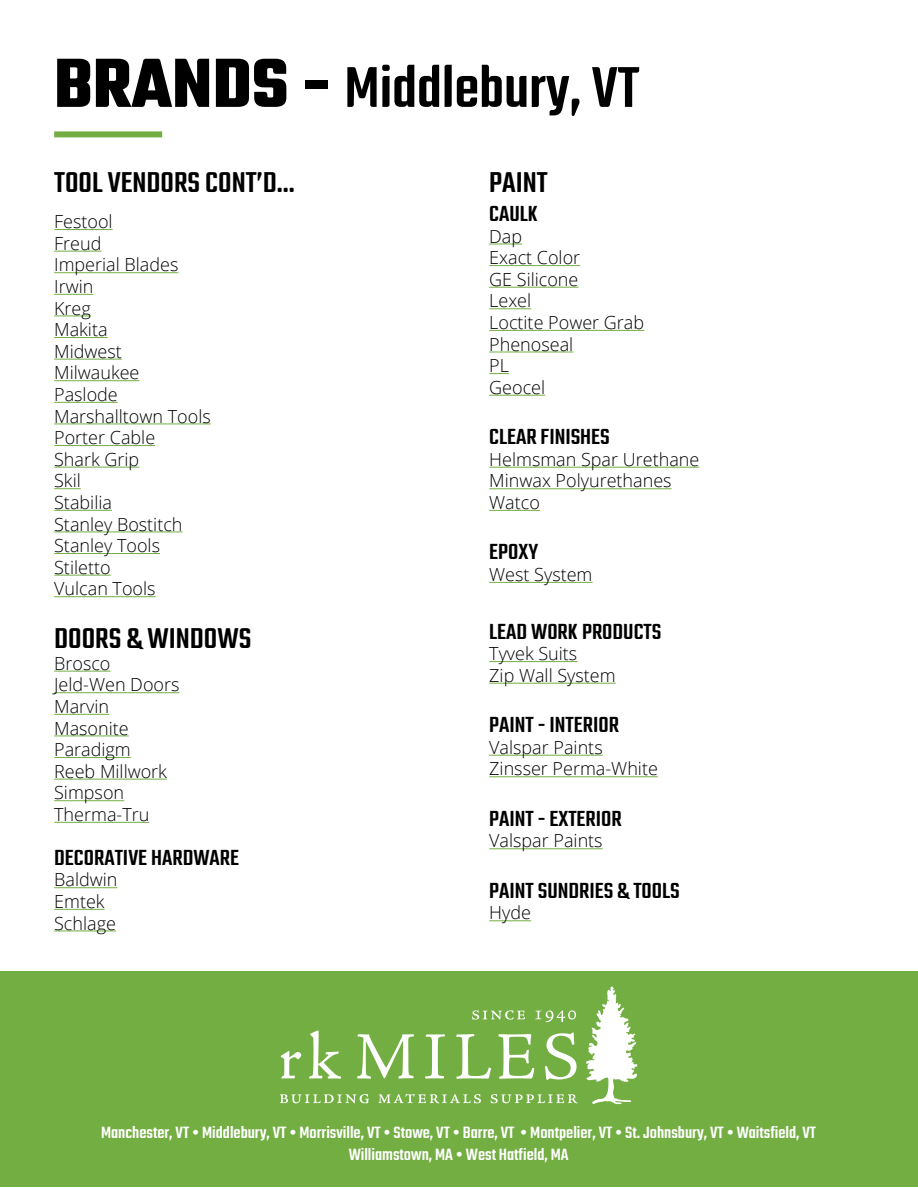
<style>
.page{position:relative;width:918px;height:1188px;background:#fff}
.page>*{position:absolute;margin:0;border:0;box-sizing:border-box;transform-origin:0 0}
.t1{font:500 63px "Industrial";color:#000}
.t2{font:500 31.5px "Industrial";color:#000}
.t3{font:500 24px "Industrial";color:#000}
.t4{font:300 18px/21.6px "Open Sans";color:#000}
.t5{font:500 18px/21.6px "Industrial";color:#fff;text-align:center}
.s1{font-weight:700;font-size:75px}
</style>
<div class="page">
<div style="left:0;top:971px;width:918px;height:216px;background:#73ae43"></div>
<div style="left:54px;top:131px;width:108px;height:6px;background:#73ae43"></div>
<svg style="left:280px;top:1094px;width:89px;height:9px"></svg>
<svg style="left:379px;top:1094px;width:102px;height:9px"></svg>
<svg style="left:491px;top:1094px;width:87px;height:9px"></svg>
<svg style="left:472px;top:1010px;width:53px;height:10px"></svg>
<svg style="left:535px;top:1010px;width:41px;height:12px"></svg>
<svg style="left:281px;top:1051px;width:20px;height:27px"></svg>
<svg style="left:309px;top:1030px;width:32px;height:49px"></svg>
<svg style="left:357px;top:1034px;width:57px;height:45px"></svg>
<svg style="left:425px;top:1034px;width:20px;height:45px"></svg>
<svg style="left:456px;top:1034px;width:35px;height:45px"></svg>
<svg style="left:499px;top:1034px;width:35px;height:45px"></svg>
<svg style="left:545px;top:1033px;width:32px;height:47px"></svg>
<svg style="left:586px;top:987px;width:51px;height:117px"></svg>
<hr style="left:54px;top:229px;width:59px;height:1px;background:#73ae43">
<hr style="left:54px;top:251px;width:47px;height:1px;background:#73ae43">
<hr style="left:54px;top:272px;width:124px;height:1px;background:#73ae43">
<hr style="left:54px;top:294px;width:39px;height:1px;background:#73ae43">
<hr style="left:54px;top:315px;width:37px;height:1px;background:#73ae43">
<hr style="left:54px;top:337px;width:54px;height:1px;background:#73ae43">
<hr style="left:54px;top:359px;width:68px;height:1px;background:#73ae43">
<hr style="left:54px;top:380px;width:85px;height:1px;background:#73ae43">
<hr style="left:54px;top:402px;width:64px;height:1px;background:#73ae43">
<hr style="left:54px;top:423px;width:157px;height:1px;background:#73ae43">
<hr style="left:54px;top:445px;width:101px;height:1px;background:#73ae43">
<hr style="left:54px;top:467px;width:85px;height:1px;background:#73ae43">
<svg style="left:54px;top:488px;width:27px;height:1px"></svg>
<hr style="left:54px;top:510px;width:58px;height:1px;background:#73ae43">
<hr style="left:54px;top:531px;width:129px;height:1px;background:#73ae43">
<hr style="left:54px;top:553px;width:106px;height:1px;background:#73ae43">
<hr style="left:54px;top:575px;width:57px;height:1px;background:#73ae43">
<hr style="left:54px;top:596px;width:102px;height:1px;background:#73ae43">
<hr style="left:54px;top:671px;width:57px;height:1px;background:#73ae43">
<hr style="left:54px;top:692px;width:126px;height:1px;background:#73ae43">
<hr style="left:54px;top:714px;width:55px;height:1px;background:#73ae43">
<hr style="left:54px;top:735px;width:75px;height:1px;background:#73ae43">
<hr style="left:54px;top:757px;width:77px;height:1px;background:#73ae43">
<hr style="left:54px;top:779px;width:113px;height:1px;background:#73ae43">
<hr style="left:54px;top:800px;width:70px;height:1px;background:#73ae43">
<hr style="left:54px;top:822px;width:95px;height:1px;background:#73ae43">
<hr style="left:54px;top:887px;width:63px;height:1px;background:#73ae43">
<hr style="left:54px;top:909px;width:51px;height:1px;background:#73ae43">
<hr style="left:54px;top:930px;width:62px;height:1px;background:#73ae43">
<hr style="left:489px;top:244px;width:33px;height:1px;background:#73ae43">
<hr style="left:489px;top:265px;width:91px;height:1px;background:#73ae43">
<hr style="left:489px;top:287px;width:89px;height:1px;background:#73ae43">
<hr style="left:489px;top:308px;width:42px;height:1px;background:#73ae43">
<hr style="left:489px;top:330px;width:155px;height:1px;background:#73ae43">
<hr style="left:489px;top:352px;width:84px;height:1px;background:#73ae43">
<svg style="left:489px;top:373px;width:20px;height:1px"></svg>
<hr style="left:489px;top:395px;width:56px;height:1px;background:#73ae43">
<hr style="left:489px;top:467px;width:210px;height:1px;background:#73ae43">
<hr style="left:489px;top:488px;width:183px;height:1px;background:#73ae43">
<hr style="left:489px;top:510px;width:51px;height:1px;background:#73ae43">
<hr style="left:489px;top:582px;width:104px;height:1px;background:#73ae43">
<hr style="left:489px;top:661px;width:88px;height:1px;background:#73ae43">
<hr style="left:489px;top:683px;width:127px;height:1px;background:#73ae43">
<hr style="left:489px;top:755px;width:114px;height:1px;background:#73ae43">
<hr style="left:489px;top:776px;width:169px;height:1px;background:#73ae43">
<hr style="left:489px;top:848px;width:114px;height:1px;background:#73ae43">
<hr style="left:489px;top:920px;width:42px;height:1px;background:#73ae43">
<h1 class="t1" style="left:54px;top:63px;width:587px"><span class="s1">BRANDS -</span> Middlebury, VT</h1>
<h2 class="t2" style="left:54px;top:169px;width:242px">TOOL VENDORS CONT’D...</h2>
<p class="t4" style="left:54px;top:213px;width:158px">Festool<br>Freud<br>Imperial Blades<br>Irwin<br>Kreg<br>Makita<br>Midwest<br>Milwaukee<br>Paslode<br>Marshalltown Tools<br>Porter Cable<br>Shark Grip<br>Skil<br>Stabilia<br>Stanley Bostitch<br>Stanley Tools<br>Stiletto<br>Vulcan Tools</p>
<h2 class="t2" style="left:54px;top:626px;width:199px">DOORS &amp; WINDOWS</h2>
<p class="t4" style="left:54px;top:654px;width:127px">Brosco<br>Jeld-Wen Doors<br>Marvin<br>Masonite<br>Paradigm<br>Reeb Millwork<br>Simpson<br>Therma-Tru</p>
<h3 class="t3" style="left:54px;top:848px;width:187px">DECORATIVE HARDWARE</h3>
<p class="t4" style="left:54px;top:871px;width:65px">Baldwin<br>Emtek<br>Schlage</p>
<h2 class="t2" style="left:489px;top:170px;width:60px">PAINT</h2>
<h3 class="t3" style="left:489px;top:204px;width:50px">CAULK</h3>
<p class="t4" style="left:489px;top:227px;width:156px">Dap<br>Exact Color<br>GE Silicone<br>Lexel<br>Loctite Power Grab<br>Phenoseal<br>PL<br>Geocel</p>
<h3 class="t3" style="left:489px;top:427px;width:122px">CLEAR FINISHES</h3>
<p class="t4" style="left:489px;top:450px;width:212px">Helmsman Spar Urethane<br>Minwax Polyurethanes<br>Watco</p>
<h3 class="t3" style="left:489px;top:543px;width:50px">EPOXY</h3>
<p class="t4" style="left:489px;top:566px;width:105px">West System</p>
<h3 class="t3" style="left:489px;top:622px;width:174px">LEAD WORK PRODUCTS</h3>
<p class="t4" style="left:489px;top:645px;width:128px">Tyvek Suits<br>Zip Wall System</p>
<h3 class="t3" style="left:489px;top:715px;width:131px">PAINT - INTERIOR</h3>
<p class="t4" style="left:489px;top:738px;width:170px">Valspar Paints<br>Zinsser Perma-White</p>
<h3 class="t3" style="left:489px;top:809px;width:134px">PAINT - EXTERIOR</h3>
<p class="t4" style="left:489px;top:832px;width:115px">Valspar Paints</p>
<h3 class="t3" style="left:489px;top:881px;width:192px">PAINT SUNDRIES &amp; TOOLS</h3>
<p class="t4" style="left:489px;top:904px;width:43px">Hyde</p>
<p class="t5" style="left:101px;top:1122px;width:717px">Manchester, VT • Middlebury, VT • Morrisville, VT • Stowe, VT • Barre, VT • Montpelier, VT • St. Johnsbury, VT • Waitsfield, VT<br>Williamstown, MA • West Hatfield, MA</p>
</div>
